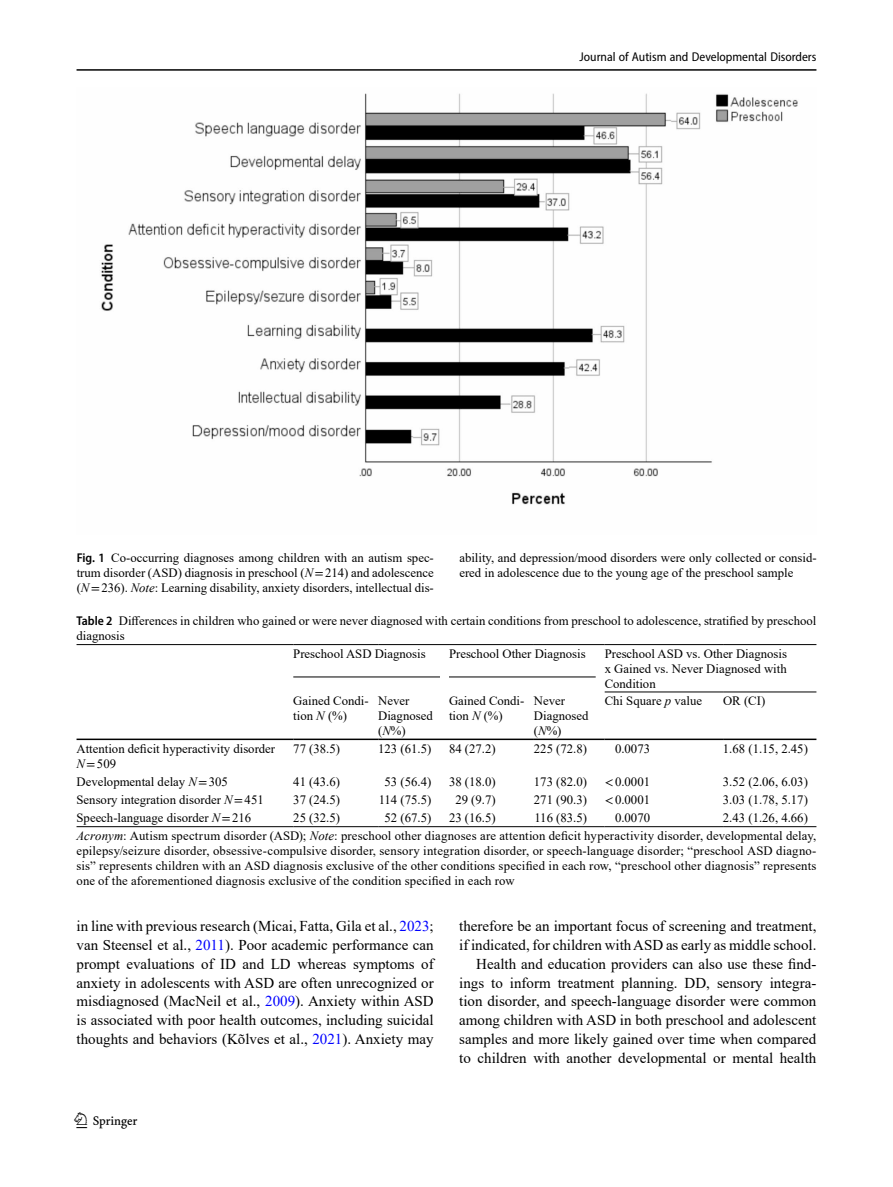
<style>
.page{position:relative;width:893px;height:1187px;background:#fff}
.page>*{position:absolute;margin:0;border:0;box-sizing:border-box;transform-origin:0 0}
.t1{font:22.5px "Springnew";color:#000}
.Body_Text_Indent{font:15px/18.8px "Times New Roman";color:#000;text-align:justify}
.Table_Footnote{font:12.75px/15px "Times New Roman";letter-spacing:.01em;color:#000;text-align:justify}
.Table_Body{font:12.75px/15px "Times New Roman";color:#000}
.Figure_Caption{font:12.75px/15px "Times New Roman";color:#000;text-align:justify}
.Table_Head{font:12.75px/15px "Times New Roman";color:#000}
.Table_Caption{font:12.75px/15px "Times New Roman";color:#000}
.Table_Head_Bridge_Ru{font:12.75px "Times New Roman";color:#000}
.t2{font:semi-condensed 12.75px "Myriad Pro";color:#000}
.s1{font-family:"Myriad Pro";font-weight:600;font-stretch:semi-condensed}
.s2{font-style:italic}
.s3{font-family:"STIX"}
.s4{color:#00f}
</style>
<div class="page">
<hr style="left:77px;top:69px;width:739px;height:2px;background:#000">
<hr style="left:77px;top:738px;width:216px;height:2px;background:#000">
<hr style="left:293px;top:738px;width:85px;height:2px;background:#000">
<hr style="left:378px;top:738px;width:71px;height:2px;background:#000">
<hr style="left:449px;top:738px;width:85px;height:2px;background:#000">
<hr style="left:534px;top:738px;width:71px;height:2px;background:#000">
<hr style="left:605px;top:738px;width:118px;height:2px;background:#000">
<hr style="left:723px;top:738px;width:93px;height:2px;background:#000">
<hr style="left:293px;top:826px;width:85px;height:1px;background:#000">
<hr style="left:378px;top:826px;width:71px;height:1px;background:#000">
<hr style="left:449px;top:826px;width:85px;height:1px;background:#000">
<hr style="left:534px;top:826px;width:71px;height:1px;background:#000">
<hr style="left:605px;top:826px;width:118px;height:1px;background:#000">
<hr style="left:723px;top:826px;width:93px;height:1px;background:#000">
<hr style="left:77px;top:826px;width:216px;height:1px;background:#000">
<hr style="left:77px;top:644px;width:216px;height:1px;background:#000">
<hr style="left:605px;top:644px;width:118px;height:1px;background:#000">
<hr style="left:723px;top:644px;width:93px;height:1px;background:#000">
<hr style="left:605px;top:691px;width:118px;height:1px;background:#000">
<hr style="left:723px;top:691px;width:93px;height:1px;background:#000">
<hr style="left:449px;top:644px;width:85px;height:1px;background:#000">
<hr style="left:534px;top:644px;width:71px;height:1px;background:#000">
<hr style="left:293px;top:644px;width:85px;height:1px;background:#000">
<hr style="left:378px;top:644px;width:71px;height:1px;background:#000">
<hr style="left:293px;top:676px;width:147px;height:1px;background:#000">
<hr style="left:449px;top:676px;width:147px;height:1px;background:#000">
<img style="left:101px;top:93px;width:697px;height:412px">
<p class="t2" style="left:579px;top:49px;width:238px">Journal of Autism and Developmental Disorders</p>
<p class="Figure_Caption" style="left:77px;top:549px;width:359px"><span class="s1">Fig. 1</span> Co-occurring diagnoses among children with an autism spec&shy;trum disorder (ASD) diagnosis in preschool (<span class="s2">N</span><span class="s3">=</span>214) and adolescence (<span class="s2">N</span><span class="s3">=</span>236). <span class="s2">Note</span>: Learning disability, anxiety disorders, intellectual dis-</p>
<p class="Figure_Caption" style="left:459px;top:549px;width:359px">ability, and depression/mood disorders were only collected or consid&shy;ered in adolescence due to the young age of the preschool sample</p>
<p class="Table_Caption" style="left:77px;top:613px;width:741px"><span class="s1">Table 2</span> Differences in children who gained or were never diagnosed with certain conditions from preschool to adolescence, stratified by preschool diagnosis</p>
<p class="Table_Head_Bridge_Ru" style="left:293px;top:644px;width:134px">Preschool ASD Diagnosis</p>
<p class="Table_Head_Bridge_Ru" style="left:449px;top:644px;width:138px">Preschool Other Diagnosis</p>
<p class="Table_Head" style="left:605px;top:645px;width:184px;text-align:justify">Preschool ASD vs. Other Diagnosis x Gained vs. Never Diagnosed with Condition</p>
<p class="Table_Head" style="left:293px;top:692px;width:77px">Gained Condi&shy;tion <span class="s2">N</span> (%)</p>
<p class="Table_Head" style="left:378px;top:692px;width:56px">Never<br>Diagnosed (<span class="s2">N</span>%)</p>
<p class="Table_Head" style="left:449px;top:692px;width:77px">Gained Condi&shy;tion <span class="s2">N</span> (%)</p>
<p class="Table_Head" style="left:534px;top:692px;width:56px">Never<br>Diagnosed (<span class="s2">N</span>%)</p>
<p class="Table_Head" style="left:605px;top:692px;width:99px">Chi Square <span class="s2">p</span> value</p>
<p class="Table_Head" style="left:723px;top:692px;width:44px">OR (CI)</p>
<p class="Table_Body" style="left:77px;top:741px;width:200px">Attention deficit hyperactivity disorder<br><span class="s2">N</span><span class="s3">=</span>509</p>
<p class="Table_Body" style="left:293px;top:741px;width:48px">77 (38.5)</p>
<p class="Table_Body" style="left:378px;top:741px;width:55px">123 (61.5)</p>
<p class="Table_Body" style="left:449px;top:741px;width:48px">84 (27.2)</p>
<p class="Table_Body" style="left:534px;top:741px;width:55px">225 (72.8)</p>
<p class="Table_Body" style="left:615px;top:741px;width:37px">0.0073</p>
<p class="Table_Body" style="left:723px;top:741px;width:86px">1.68 (1.15, 2.45)</p>
<p class="Table_Body" style="left:77px;top:774px;width:153px">Developmental delay <span class="s2">N</span><span class="s3">=</span>305</p>
<p class="Table_Body" style="left:293px;top:773px;width:48px">41 (43.6)</p>
<p class="Table_Body" style="left:385px;top:773px;width:48px">53 (56.4)</p>
<p class="Table_Body" style="left:449px;top:773px;width:48px">38 (18.0)</p>
<p class="Table_Body" style="left:534px;top:773px;width:55px">173 (82.0)</p>
<p class="Table_Body" style="left:605px;top:774px;width:47px"><span class="s3">&lt;</span>0.0001</p>
<p class="Table_Body" style="left:723px;top:773px;width:86px">3.52 (2.06, 6.03)</p>
<p class="Table_Body" style="left:77px;top:792px;width:189px">Sensory integration disorder <span class="s2">N</span><span class="s3">=</span>451</p>
<p class="Table_Body" style="left:293px;top:791px;width:48px">37 (24.5)</p>
<p class="Table_Body" style="left:379px;top:791px;width:54px">114 (75.5)</p>
<p class="Table_Body" style="left:455px;top:791px;width:42px">29 (9.7)</p>
<p class="Table_Body" style="left:534px;top:791px;width:55px">271 (90.3)</p>
<p class="Table_Body" style="left:605px;top:792px;width:47px"><span class="s3">&lt;</span>0.0001</p>
<p class="Table_Body" style="left:723px;top:791px;width:86px">3.03 (1.78, 5.17)</p>
<p class="Table_Body" style="left:77px;top:810px;width:176px">Speech-language disorder <span class="s2">N</span><span class="s3">=</span>216</p>
<p class="Table_Body" style="left:293px;top:809px;width:48px">25 (32.5)</p>
<p class="Table_Body" style="left:385px;top:809px;width:48px">52 (67.5)</p>
<p class="Table_Body" style="left:449px;top:809px;width:48px">23 (16.5)</p>
<p class="Table_Body" style="left:534px;top:809px;width:54px">116 (83.5)</p>
<p class="Table_Body" style="left:615px;top:809px;width:37px">0.0070</p>
<p class="Table_Body" style="left:723px;top:809px;width:86px">2.43 (1.26, 4.66)</p>
<p class="Table_Footnote" style="left:77px;top:827px;width:741px"><span class="s2">Acronym</span>: Autism spectrum disorder (ASD); <span class="s2">Note</span>: preschool other diagnoses are attention deficit hyperactivity disorder, developmental delay, epilepsy/seizure disorder, obsessive-compulsive disorder, sensory integration disorder, or speech-language disorder; “preschool ASD diagno&shy;sis” represents children with an ASD diagnosis exclusive of the other conditions specified in each row, “preschool other diagnosis” represents one of the aforementioned diagnosis exclusive of the condition specified in each row</p>
<p class="Body_Text_Indent" style="left:77px;top:916px;width:359px">in line with previous research (Micai, Fatta, Gila et al., <span class="s4">2023</span>; van Steensel et al., <span class="s4">2011</span>). Poor academic performance can prompt evaluations of ID and LD whereas symptoms of anxiety in adolescents with ASD are often unrecognized or misdiagnosed (MacNeil et al., <span class="s4">2009</span>). Anxiety within ASD is associated with poor health outcomes, including suicidal thoughts and behaviors (Kõlves et al., <span class="s4">2021</span>). Anxiety may</p>
<h1 class="t1" style="left:77px;top:1107px;width:63px">1 3</h1>
<p class="Body_Text_Indent" style="left:459px;top:916px;width:359px">therefore be an important focus of screening and treatment, if indicated, for children with ASD as early as middle school.</p>
<p class="Body_Text_Indent" style="left:459px;top:953px;width:359px;text-indent:17px">Health and education providers can also use these find&shy;ings to inform treatment planning. DD, sensory integra&shy;tion disorder, and speech-language disorder were common among children with ASD in both preschool and adolescent samples and more likely gained over time when compared to children with another developmental or mental health</p>
</div>
